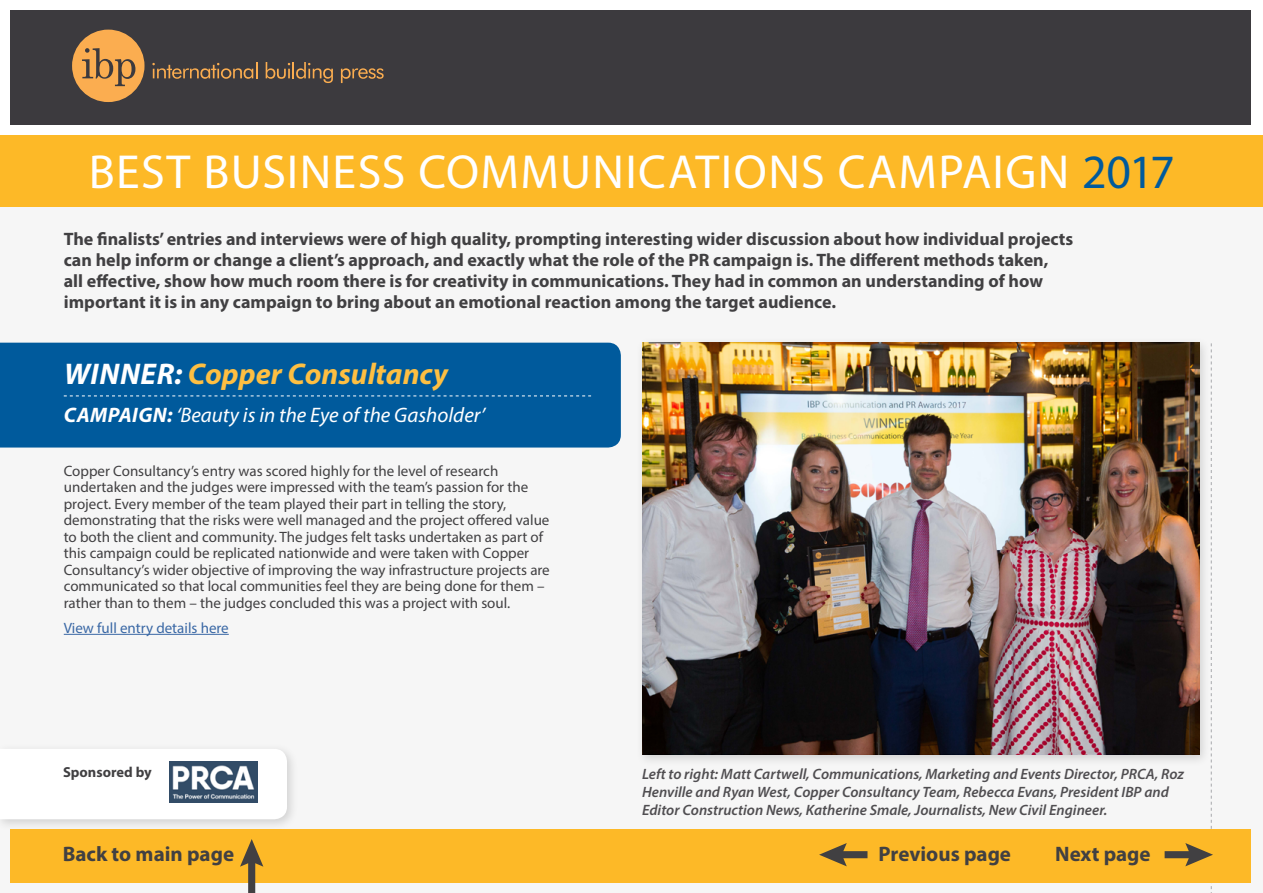
<style>
.page{position:relative;width:1263px;height:893px;background:#fff}
.page>*{position:absolute;margin:0;border:0;box-sizing:border-box;transform-origin:0 0}
.t1{font:48px "Myriad Pro";letter-spacing:.03em;color:#fff}
.t2{font:italic 700 30px "Myriad Pro";color:#febf42}
.t3{font:italic 21px "Myriad Pro";color:#fff}
.t4{font:700 21px "Myriad Pro";color:#414042}
.t5{font:700 18px/21px "Myriad Pro";color:#414042}
.t6{font:15px/16.5px "Myriad Pro";color:#414042}
.t7{font:italic 600 15px/18px "Myriad Pro";color:#504e51}
.t8{font:15px "Myriad Pro";color:#3a68a5}
.t9{font:700 14.55px "Myriad Pro";color:#414042}
.s1{color:#005a9c}
.s2{color:#fff}
.s3{font-weight:700}
</style>
<div class="page">
<div style="left:0;top:159px;width:1263px;height:734px;background:#f6f6f6"></div>
<div style="left:11px;top:829px;width:1240px;height:53px;background:#fdb927"></div>
<svg style="left:240px;top:839px;width:23px;height:54px"></svg>
<svg style="left:1164px;top:343px;width:49px;height:550px"></svg>
<svg style="left:819px;top:843px;width:48px;height:23px"></svg>
<hr style="left:64px;top:634px;width:165px;height:1px;background:#3a68a5">
<div style="left:0;top:135px;width:1263px;height:72px;background:#fdb927"></div>
<div style="left:0;top:743px;width:299px;height:88px;background:#000;opacity:.15"></div>
<div style="left:0;top:749px;width:287px;height:70px;background:#fff"></div>
<div style="left:636px;top:336px;width:575px;height:431px;background:#000;opacity:.15"></div>
<img style="left:642px;top:343px;width:557px;height:412px">
<div style="left:0;top:343px;width:621px;height:105px;background:#005a9c"></div>
<svg style="left:64px;top:396px;width:527px;height:1px"></svg>
<div style="left:11px;top:11px;width:1240px;height:114px;background:#3c3a3e"></div>
<svg style="left:72px;top:30px;width:73px;height:72px"></svg>
<svg style="left:152px;top:62px;width:106px;height:17px"></svg>
<svg style="left:266px;top:62px;width:67px;height:21px"></svg>
<svg style="left:341px;top:68px;width:43px;height:15px"></svg>
<img style="left:169px;top:762px;width:88px;height:40px">
<h1 class="t1" style="left:89px;top:142px;width:1087px">BEST BUSINESS COMMUNICATIONS CAMPAIGN <span class="s1">2017</span></h1>
<p class="t5" style="left:64px;top:227px;width:1011px">The finalists’ entries and interviews were of high quality, prompting interesting wider discussion about how individual projects can help inform or change a client’s approach, and exactly what the role of the PR campaign is. The different methods taken,<br>all effective, show how much room there is for creativity in communications. They had in common an understanding of how important it is in any campaign to bring about an emotional reaction among the target audience.</p>
<h2 class="t2" style="left:64px;top:354px;width:385px"><span class="s2">WINNER:</span> Copper Consultancy</h2>
<h3 class="t3" style="left:64px;top:402px;width:423px"><span class="s3">CAMPAIGN:</span> ‘Beauty is in the Eye of the Gasholder’</h3>
<p class="t6" style="left:64px;top:462px;width:487px">Copper Consultancy’s entry was scored highly for the level of research undertaken and the judges were impressed with the team’s passion for the project. Every member of the team played their part in telling the story, demonstrating that the risks were well managed and the project offered value to both the client and community. The judges felt tasks undertaken as part of this campaign could be replicated nationwide and were taken with Copper Consultancy’s wider objective of improving the way infrastructure projects are communicated so that local communities feel they are being done for them – rather than to them – the judges concluded this was a project with soul.</p>
<p class="t8" style="left:64px;top:618px;width:166px">View full entry details here</p>
<p class="t9" style="left:63px;top:762px;width:90px">Sponsored by</p>
<p class="t7" style="left:642px;top:764px;width:543px">Left to right: Matt Cartwell, Communications, Marketing and Events Director, PRCA, Roz<br>Henville and Ryan West, Copper Consultancy Team, Rebecca Evans, President IBP and<br>Editor Construction News, Katherine Smale, Journalists, New Civil Engineer.</p>
<h3 class="t4" style="left:63px;top:840px;width:173px">Back to main page</h3>
<h3 class="t4" style="left:879px;top:840px;width:134px">Previous page</h3>
<h3 class="t4" style="left:1055px;top:840px;width:97px">Next page</h3>
</div>
